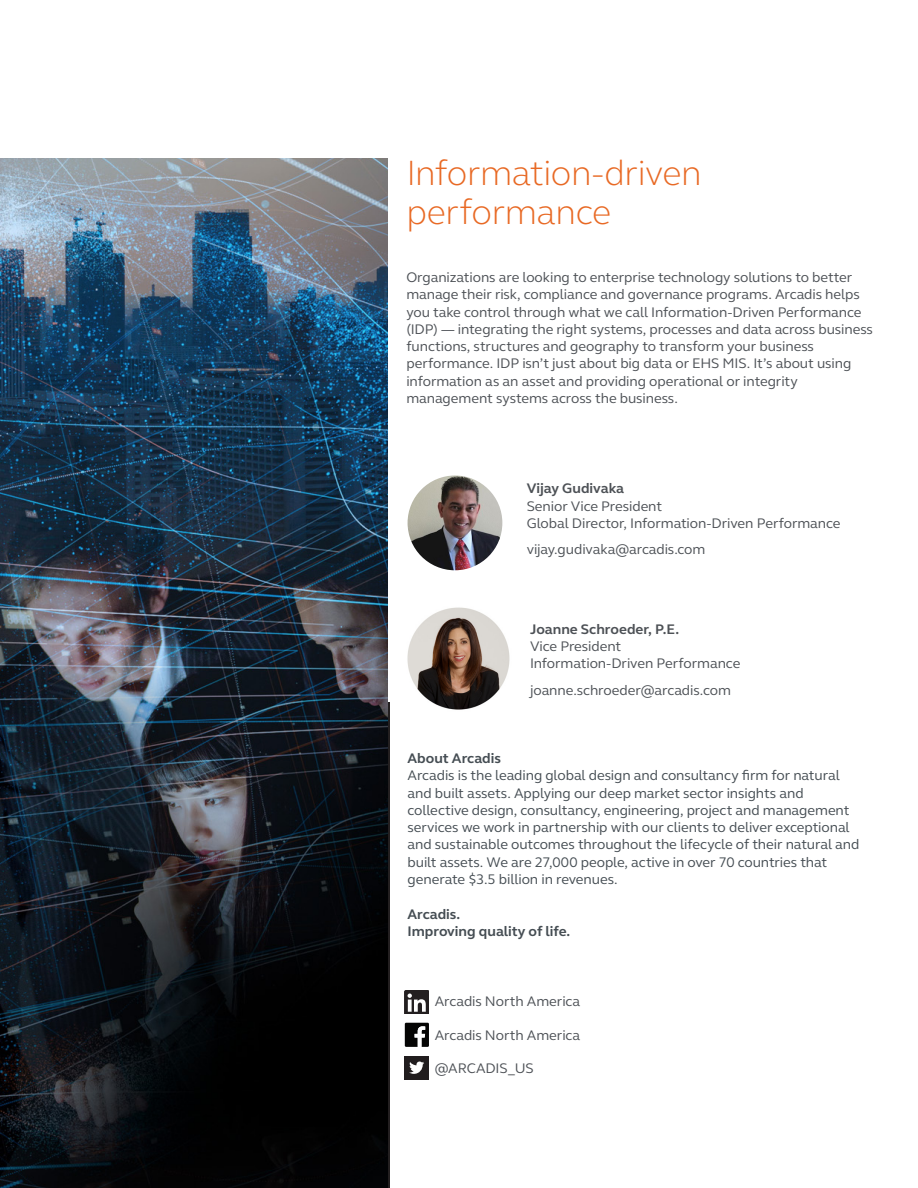
<style>
.page{position:relative;width:918px;height:1188px;background:#fff}
.page>*{position:absolute;margin:0;border:0;box-sizing:border-box;transform-origin:0 0}
.Small_Headline_24_27{font:300 36px/39px "FS Elliot Pro";letter-spacing:-.015em;color:#e86924}
.Body_9_5_11_5{font:14.25px/17.2px "FS Elliot Pro";letter-spacing:-.005em;color:#4d5156}
.Body_9_5_11_5-2{font:14.25px/17.2px "FS Elliot Pro";letter-spacing:-.005em;color:#454d53}
.Body_Head_9_5_11_5{font:700 14.25px/17.2px "FS Elliot Pro";color:#454d53}
.s1{font-weight:700}
</style>
<div class="page">
<svg style="left:405px;top:990px;width:24px;height:24px"></svg>
<svg style="left:405px;top:1023px;width:24px;height:24px"></svg>
<div style="left:405px;top:1056px;width:24px;height:24px;background:#211d1e"></div>
<svg style="left:409px;top:1062px;width:15px;height:12px"></svg>
<img style="left:0;top:158px;width:388px;height:1030px">
<img style="left:407px;top:607px;width:103px;height:103px">
<img style="left:408px;top:476px;width:94px;height:94px;border-radius:47px">
<p class="Small_Headline_24_27" style="left:406px;top:153px;width:297px">Information-driven performance</p>
<p class="Body_9_5_11_5" style="left:406px;top:268px;width:468px">Organizations are looking to enterprise technology solutions to better manage their risk, compliance and governance programs. Arcadis helps you take control through what we call Information-Driven Performance (IDP) — integrating the right systems, processes and data across business functions, structures and geography to transform your business performance. IDP isn’t just about big data or EHS MIS. It’s about using information as an asset and providing operational or integrity management systems across the business.</p>
<p class="Body_9_5_11_5" style="left:527px;top:480px;width:315px"><span class="s1">Vijay Gudivaka<br></span>Senior Vice President<br>Global Director, Information-Driven Performance</p>
<p class="Body_9_5_11_5" style="left:527px;top:540px;width:180px">vijay.gudivaka@arcadis.com</p>
<p class="Body_9_5_11_5" style="left:530px;top:620px;width:212px"><span class="s1">Joanne Schroeder, P.E.<br></span>Vice President<br>Information-Driven Performance</p>
<p class="Body_9_5_11_5" style="left:530px;top:681px;width:202px">joanne.schroeder@arcadis.com</p>
<p class="Body_Head_9_5_11_5" style="left:408px;top:749px;width:95px">About Arcadis</p>
<p class="Body_9_5_11_5-2" style="left:408px;top:767px;width:453px">Arcadis is the leading global design and consultancy firm for natural and built assets. Applying our deep market sector insights and collective design, consultancy, engineering, project and management services we work in partnership with our clients to deliver exceptional and sustainable outcomes throughout the lifecycle of their natural and built assets. We are 27,000 people, active in over 70 countries that generate $3.5 billion in revenues.</p>
<p class="Body_Head_9_5_11_5" style="left:408px;top:905px;width:164px">Arcadis.<br>Improving quality of life.</p>
<p class="Body_9_5_11_5" style="left:435px;top:992px;width:147px">Arcadis North America</p>
<p class="Body_9_5_11_5" style="left:435px;top:1026px;width:147px">Arcadis North America</p>
<p class="Body_9_5_11_5" style="left:435px;top:1059px;width:101px">@ARCADIS_US</p>
</div>
